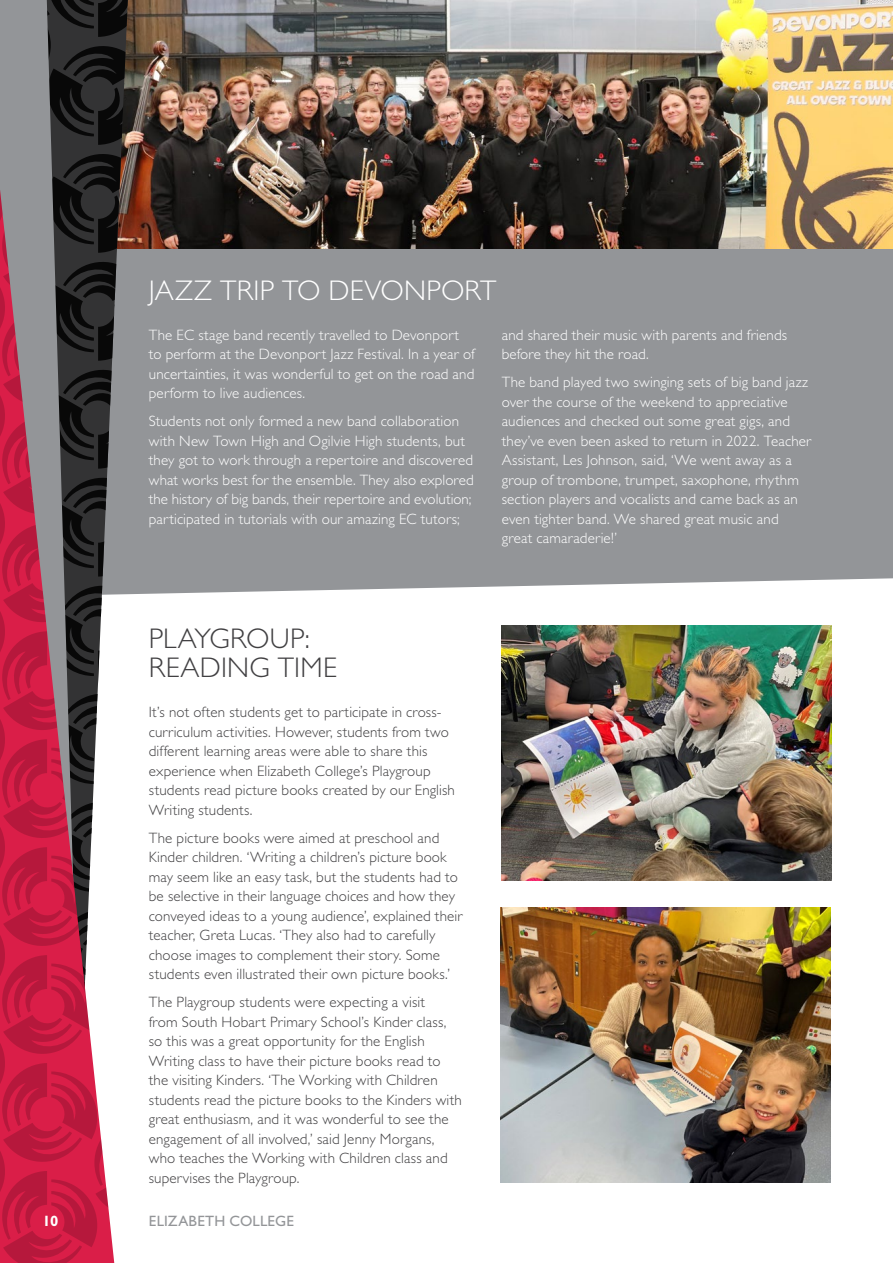
<style>
.page{position:relative;width:893px;height:1263px;background:#fff}
.page>*{position:absolute;margin:0;border:0;box-sizing:border-box;transform-origin:0 0}
.t1{font:300 28.5px/28.5px "Gill Sans Std";letter-spacing:.005em;color:#414042}
.t2{font:300 28.5px "Gill Sans Std";letter-spacing:.005em;color:#fff}
.t3{font:300 15px/19.5px "Gill Sans Std";letter-spacing:.01em;color:#414042}
.t4{font:300 15px/19.5px "Gill Sans Std";letter-spacing:.01em;color:#fff}
.t5{font:15px "Gill Sans Std";letter-spacing:.015em;color:#939598}
.t6{font:700 15px "Gill Sans Std";color:#fff}
</style>
<div class="page">
<div style="left:129px;top:249px;width:764px;height:346px;background:#939598"></div>
<img style="left:501px;top:907px;width:329px;height:275px">
<img style="left:502px;top:626px;width:329px;height:255px">
<img style="left:129px;top:0;width:764px;height:249px">
<svg style="left:0;top:0;width:129px;height:1263px;background:#975565"></svg>
<h1 class="t2" style="left:149px;top:275px;width:349px">JAZZ TRIP TO DEVONPORT</h1>
<p class="t4" style="left:149px;top:325px;width:327px">The EC stage band recently travelled to Devonport to perform at the Devonport Jazz Festival. In a year of uncertainties, it was wonderful to get on the road and perform to live audiences.</p>
<p class="t4" style="left:149px;top:412px;width:326px">Students not only formed a new band collaboration with New Town High and Ogilvie High students, but they got to work through a repertoire and discovered what works best for the ensemble. They also explored the history of big bands, their repertoire and evolution; participated in tutorials with our amazing EC tutors;</p>
<p class="t4" style="left:502px;top:325px;width:287px">and shared their music with parents and friends before they hit the road.</p>
<p class="t4" style="left:502px;top:373px;width:311px">The band played two swinging sets of big band jazz over the course of the weekend to appreciative audiences and checked out some great gigs, and they’ve even been asked to return in 2022. Teacher Assistant, Les Johnson, said, ‘We went away as a group of trombone, trumpet, saxophone, rhythm section players and vocalists and came back as an even tighter band. We shared great music and great camaraderie!’</p>
<h1 class="t1" style="left:149px;top:625px;width:190px">PLAYGROUP:<br>READING TIME</h1>
<p class="t3" style="left:149px;top:703px;width:308px">It’s not often students get to participate in cross&shy;curriculum activities. However, students from two different learning areas were able to share this experience when Elizabeth College’s Playgroup students read picture books created by our English Writing students.</p>
<p class="t3" style="left:149px;top:828px;width:315px">The picture books were aimed at preschool and Kinder children. ‘Writing a children’s picture book may seem like an easy task, but the students had to be selective in their language choices and how they conveyed ideas to a young audience’, explained their teacher, Greta Lucas. ‘They also had to carefully choose images to complement their story. Some students even illustrated their own picture books.’</p>
<p class="t3" style="left:149px;top:993px;width:315px">The Playgroup students were expecting a visit<br>from South Hobart Primary School’s Kinder class, so this was a great opportunity for the English Writing class to have their picture books read to the visiting Kinders. ‘The Working with Children students read the picture books to the Kinders with great enthusiasm, and it was wonderful to see the engagement of all involved,’ said Jenny Morgans, who teaches the Working with Children class and supervises the Playgroup.</p>
<p class="t6" style="left:43px;top:1212px;width:18px">10</p>
<p class="t5" style="left:149px;top:1213px;width:147px">ELIZABETH COLLEGE</p>
</div>
